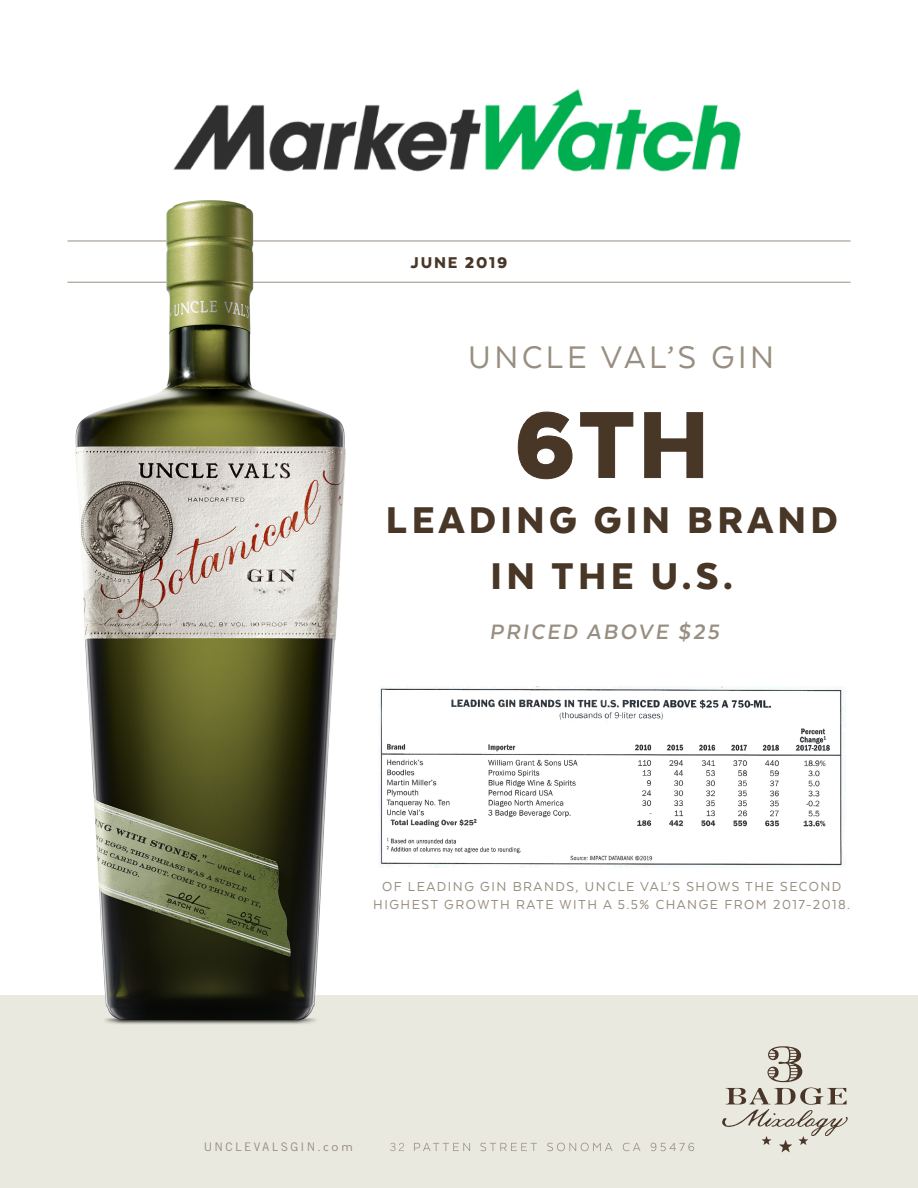
<style>
.page{position:relative;width:918px;height:1188px;background:#fff}
.page>*{position:absolute;margin:0;border:0;box-sizing:border-box;transform-origin:0 0}
.t1{font:900 108px "Texta";color:#483626}
.t2{font:900 42.9px "Texta";letter-spacing:.1em;color:#483626}
.t3{font:36px "Texta";letter-spacing:.1em;color:#988e81}
.t4{font:italic 700 24px "Texta";letter-spacing:.1em;color:#988e81}
.t5{font:900 18px "Texta";letter-spacing:.1em;color:#483626}
.t6{font:15px/18px "Texta";letter-spacing:.1em;color:#988e81;text-align:center}
.t7{font:11.85px "Trade Gothic";letter-spacing:.2em;color:#988e81}
.s1{font-family:"Texta";font-size:13.95px}
</style>
<div class="page">
<div style="left:0;top:995px;width:918px;height:193px;background:#eae9df"></div>
<svg style="left:767px;top:1046px;width:35px;height:36px"></svg>
<svg style="left:722px;top:1088px;width:126px;height:64px"></svg>
<hr style="left:67px;top:241px;width:784px;height:1px;background:#988e81">
<hr style="left:67px;top:282px;width:784px;height:1px;background:#988e81">
<svg style="left:390px;top:1143px;width:304px;height:8px"></svg>
<svg style="left:518px;top:411px;width:55px;height:68px"></svg>
<svg style="left:580px;top:412px;width:54px;height:66px"></svg>
<svg style="left:644px;top:412px;width:59px;height:66px"></svg>
<img style="left:380px;top:686px;width:463px;height:182px">
<img style="left:76px;top:200px;width:270px;height:824px">
<img style="left:173px;top:89px;width:568px;height:83px">
<p class="t5" style="left:411px;top:253px;width:98px">JUNE 2019</p>
<p class="t3" style="left:468px;top:338px;width:307px">UNCLE VAL’S GIN</p>
<p class="t1" style="left:514px;top:389px;width:197px">6TH</p>
<p class="t2" style="left:386px;top:498px;width:453px">LEADING GIN BRAND</p>
<p class="t2" style="left:491px;top:554px;width:244px">IN THE U.S.</p>
<p class="t4" style="left:490px;top:619px;width:231px">PRICED ABOVE $25</p>
<p class="t6" style="left:373px;top:877px;width:478px">OF LEADING GIN BRANDS, UNCLE VAL’S SHOWS THE SECOND<br>HIGHEST GROWTH RATE WITH A 5.5% CHANGE FROM 2017-2018.</p>
<p class="t7" style="left:204px;top:1140px;width:151px">UNCLEVALSGIN<span class="s1">.com</span></p>
</div>
